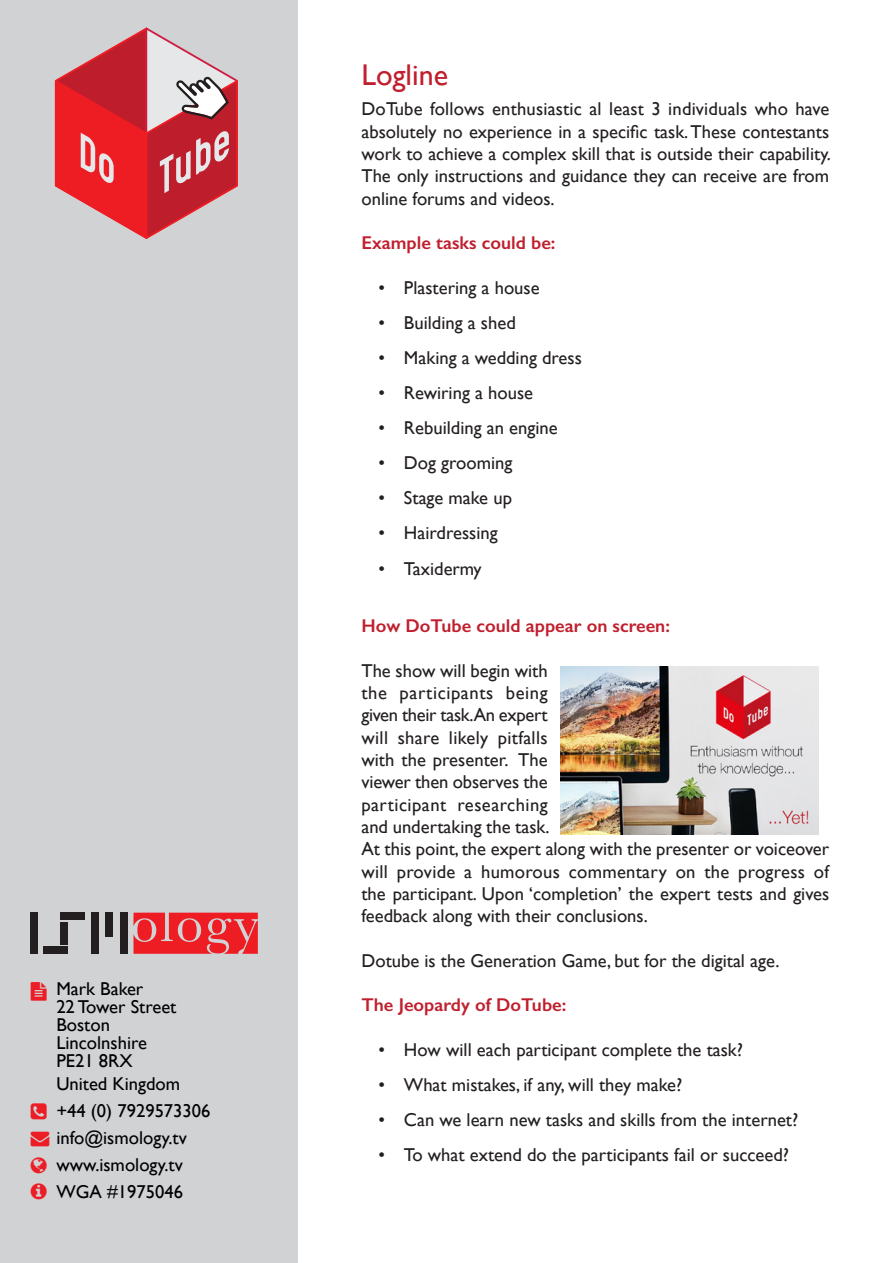
<style>
.page{position:relative;width:893px;height:1263px;background:#fff}
.page>*{position:absolute;margin:0;border:0;box-sizing:border-box;transform-origin:0 0}
.t1{font:30px "Gill Sans";color:#c01f2e}
.copy{font:18.6px/22.4px "Gill Sans";color:#231f20;text-align:justify}
.t2{font:18.6px/18px "Gill Sans";color:#000001}
.t3{font:600 18.6px "Gill Sans";color:#c01f2e}
</style>
<div class="page">
<div style="left:0;top:0;width:298px;height:1263px;background:#d1d2d4"></div>
<svg style="left:55px;top:28px;width:183px;height:211px"></svg>
<svg style="left:133px;top:913px;width:125px;height:41px;background:#e83e44"></svg>
<div style="left:30px;top:912px;width:8px;height:42px;background:#231f20"></div>
<div style="left:92px;top:912px;width:7px;height:42px;background:#231f20"></div>
<div style="left:106px;top:912px;width:7px;height:24px;background:#231f20"></div>
<div style="left:60px;top:922px;width:8px;height:22px;background:#231f20"></div>
<div style="left:60px;top:912px;width:24px;height:8px;background:#231f20"></div>
<div style="left:44px;top:946px;width:24px;height:8px;background:#231f20"></div>
<div style="left:120px;top:912px;width:7px;height:42px;background:#231f20"></div>
<img style="left:560px;top:666px;width:258px;height:168px">
<p class="t2" style="left:56px;top:980px;width:122px">Mark Baker<br>22 Tower Street<br>Boston<br>Lincolnshire<br>PE21 8RX</p>
<p class="t2" style="left:56px;top:1069px;width:156px;line-height:27px">United Kingdom +44 (0) 7929573306 info@ismology.tv www.ismology.tv<br>WGA #1975046</p>
<p class="t1" style="left:361px;top:57px;width:88px">Logline</p>
<p class="copy" style="left:361px;top:98px;width:471px">DoTube follows enthusiastic al least 3 individuals who have absolutely no experience in a specific task. These contestants work to achieve a complex skill that is outside their capability.<br>The only instructions and guidance they can receive are from online forums and videos.</p>
<p class="t3" style="left:361px;top:232px;width:196px">Example tasks could be:</p>
<p class="copy" style="left:378px;top:276px;width:163px">• Plastering a house</p>
<p class="copy" style="left:378px;top:311px;width:139px">• Building a shed</p>
<p class="copy" style="left:378px;top:346px;width:205px">• Making a wedding dress</p>
<p class="copy" style="left:378px;top:381px;width:156px">• Rewiring a house</p>
<p class="copy" style="left:378px;top:417px;width:181px">• Rebuilding an engine</p>
<p class="copy" style="left:378px;top:452px;width:135px">• Dog grooming</p>
<p class="copy" style="left:378px;top:487px;width:135px">• Stage make up</p>
<p class="copy" style="left:378px;top:522px;width:121px">• Hairdressing</p>
<p class="copy" style="left:378px;top:557px;width:105px">• Taxidermy</p>
<p class="t3" style="left:361px;top:614px;width:310px">How DoTube could appear on screen:</p>
<p class="copy" style="left:361px;top:659px;width:469px;text-align:left">The show will begin with<br>the participants being<br>given their task.An expert<br>will share likely pitfalls<br>with the presenter. The<br>viewer then observes the<br>participant researching<br>and undertaking the task.<br>At this point, the expert along with the presenter or voiceover will provide a humorous commentary on the progress of the participant. Upon ‘completion’ the expert tests and gives feedback along with their conclusions.</p>
<p class="copy" style="left:361px;top:949px;width:419px">Dotube is the Generation Game, but for the digital age.</p>
<p class="t3" style="left:361px;top:994px;width:206px">The Jeopardy of DoTube:</p>
<p class="copy" style="left:378px;top:1038px;width:366px">• How will each participant complete the task?</p>
<p class="copy" style="left:378px;top:1073px;width:305px">• What mistakes, if any, will they make?</p>
<p class="copy" style="left:378px;top:1108px;width:421px">• Can we learn new tasks and skills from the internet?</p>
<p class="copy" style="left:378px;top:1144px;width:412px">• To what extend do the participants fail or succeed?</p>
</div>
